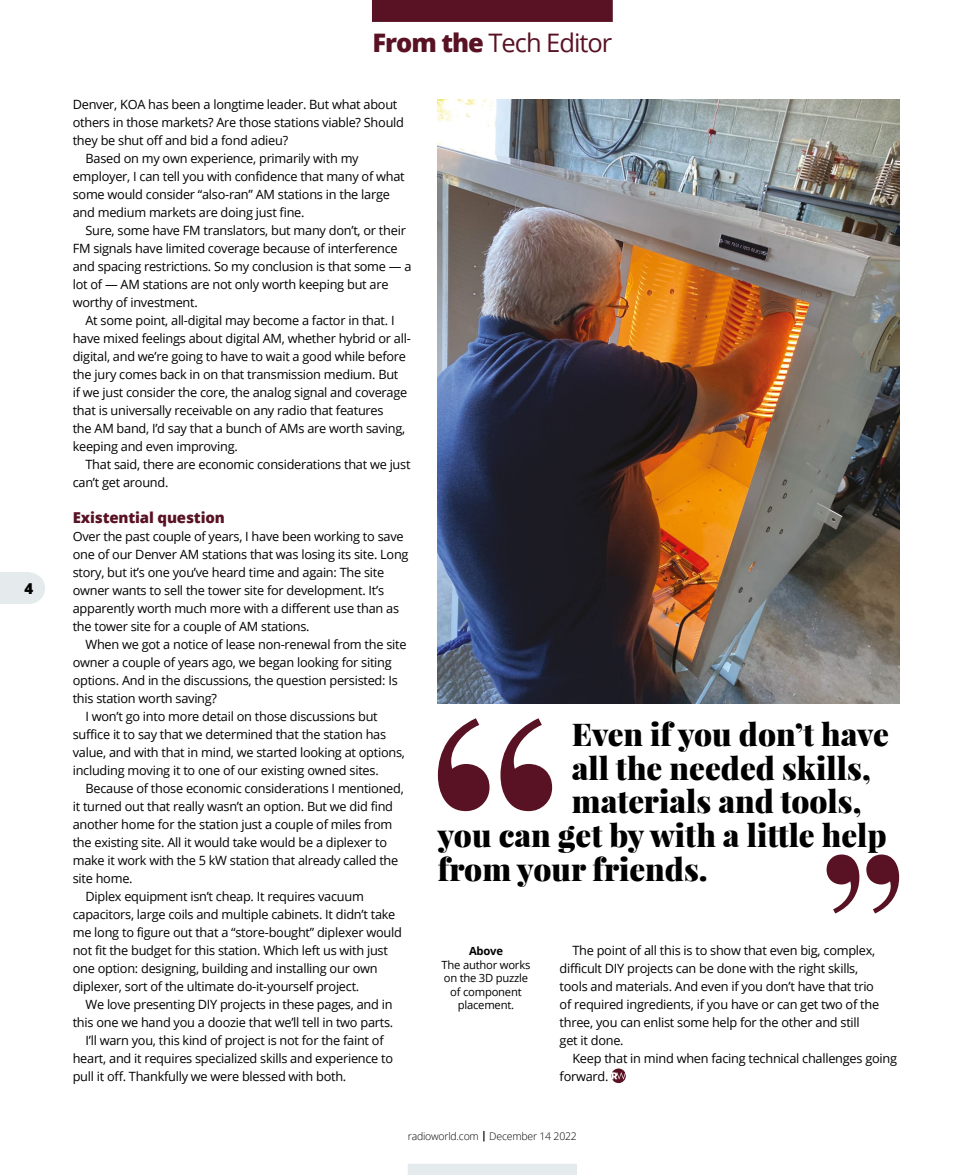
<style>
.page{position:relative;width:972px;height:1175px;background:#fff}
.page>*{position:absolute;margin:0;border:0;box-sizing:border-box;transform-origin:0 0}
.t1{font:368.4px "Playfair Display";color:#591224}
.t2{font:234px "Playfair Display";color:#591224}
.t3{font:900 31.5px "Playfair Display";color:#000}
.t4{font:25.5px "Open Sans";letter-spacing:-.04em;color:#591224}
.t5{font:800 15px "Open Sans";letter-spacing:-.01em;color:#591224}
.t6{font:800 15px "Open Sans";color:#000}
.t7{font:12.75px/18px "Open Sans";letter-spacing:-.02em;color:#000}
.t8{font:11.25px/13.5px "Open Sans";letter-spacing:-.02em;color:#000;text-align:center}
.t9{font:700 11.25px "Open Sans";letter-spacing:-.02em;color:#000}
.t10{font:300 10.5px "Open Sans";letter-spacing:-.02em;color:#000}
.s1{font-weight:800}
.s2{font-weight:700}
</style>
<div class="page">
<svg style="left:611px;top:1068px;width:15px;height:15px"></svg>
<img style="left:438px;top:100px;width:461px;height:603px">
<div style="left:14px;top:572px;width:31px;height:32px;background:#e5eaec;border-radius:50%"></div>
<div style="left:0;top:572px;width:29px;height:32px;background:#e5eaec"></div>
<div style="left:408px;top:1163px;width:169px;height:11px;background:#e5eaec"></div>
<div style="left:372px;top:0;width:241px;height:22px;background:#591224"></div>
<p class="t6" style="left:25px;top:577px;width:10px">4</p>
<h3 class="t4" style="left:372px;top:25px;width:241px"><span class="s1">From the</span> Tech Editor</h3>
<p class="t7" style="left:73px;top:95px;width:326px">Denver, KOA has been a longtime leader. But what about</p>
<p class="t7" style="left:73px;top:113px;width:333px">others in those markets? Are those stations viable? Should</p>
<p class="t7" style="left:73px;top:131px;width:217px">they be shut off and bid a fond adieu?</p>
<p class="t7" style="left:85px;top:149px;width:275px">Based on my own experience, primarily with my</p>
<p class="t7" style="left:73px;top:167px;width:333px">employer, I can tell you with confidence that many of what</p>
<p class="t7" style="left:73px;top:185px;width:319px">some would consider “also-ran” AM stations in the large</p>
<p class="t7" style="left:73px;top:203px;width:233px">and medium markets are doing just fine.</p>
<p class="t7" style="left:85px;top:221px;width:322px">Sure, some have FM translators, but many don’t, or their</p>
<p class="t7" style="left:73px;top:239px;width:326px">FM signals have limited coverage because of interference</p>
<p class="t7" style="left:73px;top:257px;width:340px">and spacing restrictions. So my conclusion is that some — a</p>
<p class="t7" style="left:73px;top:275px;width:317px">lot of — AM stations are not only worth keeping but are</p>
<p class="t7" style="left:73px;top:293px;width:127px">worthy of investment.</p>
<p class="t7" style="left:85px;top:311px;width:311px">At some point, all-digital may become a factor in that. I</p>
<p class="t7" style="left:73px;top:329px;width:340px">have mixed feelings about digital AM, whether hybrid or all-</p>
<p class="t7" style="left:73px;top:347px;width:335px">digital, and we’re going to have to wait a good while before</p>
<p class="t7" style="left:73px;top:365px;width:327px">the jury comes back in on that transmission medium. But</p>
<p class="t7" style="left:73px;top:383px;width:336px">if we just consider the core, the analog signal and coverage</p>
<p class="t7" style="left:73px;top:401px;width:312px">that is universally receivable on any radio that features</p>
<p class="t7" style="left:73px;top:419px;width:334px">the AM band, I’d say that a bunch of AMs are worth saving,</p>
<p class="t7" style="left:73px;top:437px;width:167px">keeping and even improving.</p>
<p class="t7" style="left:85px;top:455px;width:327px">That said, there are economic considerations that we just</p>
<p class="t7" style="left:73px;top:473px;width:97px">can’t get around.</p>
<p class="t5" style="left:73px;top:506px;width:154px">Existential question</p>
<p class="t7" style="left:73px;top:527px;width:337px">Over the past couple of years, I have been working to save one of our Denver AM stations that was losing its site. Long story, but it’s one you’ve heard time and again: The site owner wants to sell the tower site for development. It’s apparently worth much more with a different use than as the tower site for a couple of AM stations.</p>
<p class="t7" style="left:85px;top:635px;width:323px">When we got a notice of lease non-renewal from the site</p>
<p class="t7" style="left:73px;top:653px;width:321px">owner a couple of years ago, we began looking for siting</p>
<p class="t7" style="left:73px;top:671px;width:327px">options. And in the discussions, the question persisted: Is</p>
<p class="t7" style="left:73px;top:689px;width:146px">this station worth saving?</p>
<p class="t7" style="left:85px;top:707px;width:294px">I won’t go into more detail on those discussions but</p>
<p class="t7" style="left:73px;top:725px;width:315px">suffice it to say that we determined that the station has</p>
<p class="t7" style="left:73px;top:743px;width:334px">value, and with that in mind, we started looking at options,</p>
<p class="t7" style="left:73px;top:761px;width:307px">including moving it to one of our existing owned sites.</p>
<p class="t7" style="left:85px;top:779px;width:320px">Because of those economic considerations I mentioned,</p>
<p class="t7" style="left:73px;top:797px;width:322px">it turned out that really wasn’t an option. But we did find</p>
<p class="t7" style="left:73px;top:815px;width:321px">another home for the station just a couple of miles from</p>
<p class="t7" style="left:73px;top:833px;width:316px">the existing site. All it would take would be a diplexer to</p>
<p class="t7" style="left:73px;top:851px;width:327px">make it work with the 5 kW station that already called the</p>
<p class="t7" style="left:73px;top:869px;width:61px">site home.</p>
<p class="t7" style="left:85px;top:887px;width:280px">Diplex equipment isn’t cheap. It requires vacuum</p>
<p class="t7" style="left:73px;top:905px;width:324px">capacitors, large coils and multiple cabinets. It didn’t take</p>
<p class="t7" style="left:73px;top:923px;width:331px">me long to figure out that a “store-bought” diplexer would</p>
<p class="t7" style="left:73px;top:941px;width:317px">not fit the budget for this station. Which left us with just</p>
<p class="t7" style="left:73px;top:959px;width:306px">one option: designing, building and installing our own</p>
<p class="t7" style="left:73px;top:977px;width:288px">diplexer, sort of the ultimate do-it-yourself project.</p>
<p class="t7" style="left:85px;top:995px;width:309px">We love presenting DIY projects in these pages, and in</p>
<p class="t7" style="left:73px;top:1013px;width:322px">this one we hand you a doozie that we’ll tell in two parts.</p>
<p class="t7" style="left:85px;top:1031px;width:300px">I’ll warn you, this kind of project is not for the faint of</p>
<p class="t7" style="left:73px;top:1049px;width:322px">heart, and it requires specialized skills and experience to</p>
<p class="t7" style="left:73px;top:1067px;width:275px">pull it off. Thankfully we were blessed with both.</p>
<h1 class="t1" style="left:418px;top:616px;width:156px">“</h1>
<h3 class="t3" style="left:572px;top:713px;width:318px">Even if you don’t have</h3>
<h3 class="t3" style="left:572px;top:747px;width:300px">all the needed skills,</h3>
<h3 class="t3" style="left:572px;top:781px;width:291px">materials and tools,</h3>
<h3 class="t3" style="left:438px;top:815px;width:450px">you can get by with a little help</h3>
<h3 class="t3" style="left:438px;top:848px;width:271px">from your friends.</h3>
<h2 class="t2" style="left:814px;top:789px;width:99px">”</h2>
<p class="t9" style="left:469px;top:943px;width:35px">Above</p>
<p class="t8" style="left:442px;top:957px;width:90px">The author works on the 3D puzzle of component placement.</p>
<p class="t7" style="left:560px;top:941px;width:321px;text-indent:13px">The point of all this is to show that even big, complex, difficult DIY projects can be done with the right skills, tools and materials. And even if you don’t have that trio of required ingredients, if you have or can get two of the three, you can enlist some help for the other and still get it done.</p>
<p class="t7" style="left:560px;top:1049px;width:339px;text-indent:13px">Keep that in mind when facing technical challenges going forward.</p>
<p class="t10" style="left:408px;top:1128px;width:171px">radioworld.com <span class="s2">|</span> December 14 2022</p>
</div>
